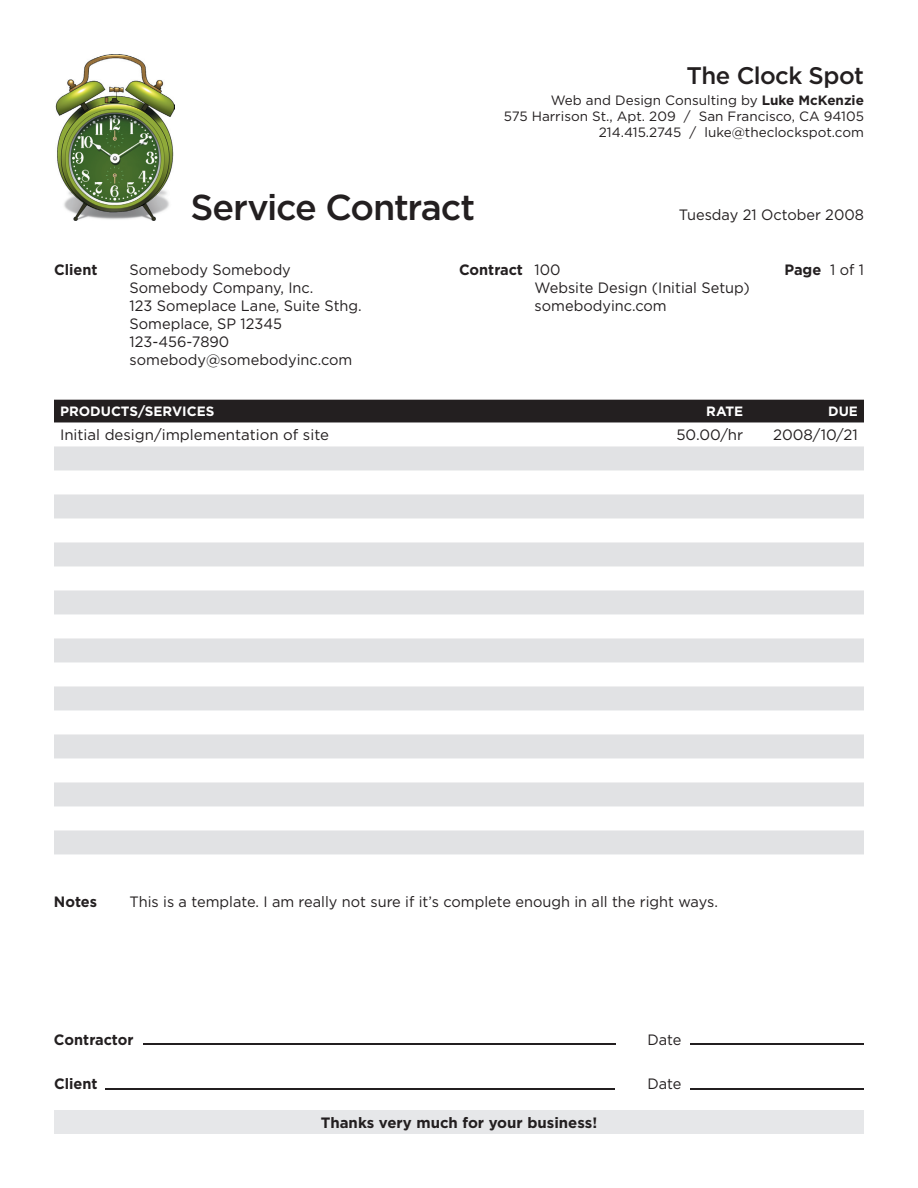
<style>
.page{position:relative;width:918px;height:1188px;background:#fff}
.page>*{position:absolute;margin:0;border:0;box-sizing:border-box;transform-origin:0 0}
.t1{font:500 36px "Gotham";letter-spacing:-.035em;color:#231f20}
.t2{font:500 24px "Gotham";letter-spacing:-.025em;color:#231f20}
.t3{font:15px/18px "Gotham";color:#231f20}
.t4{font:700 15px "Gotham";color:#231f20}
.t5{font:13.5px/16.2px "Gotham";color:#231f20;text-align:right}
.t6{font:700 13.5px "Gotham";color:#fff}
.s1{font-weight:700}
.s2{font-weight:400}
</style>
<div class="page">
<div style="left:54px;top:400px;width:810px;height:22px;background:#231f20"></div>
<svg style="left:54px;top:446px;width:810px;height:408px;fill:#e1e2e4"></svg>
<div style="left:54px;top:1110px;width:810px;height:24px;background:#e6e7e9"></div>
<img style="left:55px;top:54px;width:120px;height:167px">
<hr style="left:143px;top:1044px;width:472px;height:1px;background:#231f20">
<hr style="left:691px;top:1044px;width:173px;height:1px;background:#231f20">
<hr style="left:106px;top:1088px;width:509px;height:2px;background:#231f20">
<hr style="left:691px;top:1088px;width:173px;height:2px;background:#231f20">
<h2 class="t2" style="left:687px;top:59px;width:179px">The Clock Spot</h2>
<h1 class="t1" style="left:190px;top:183px;width:286px">Service Contract</h1>
<p class="t5" style="left:504px;top:92px;width:362px">Web and Design Consulting by <span class="s1">Luke McKenzie<br></span>575 Harrison St., Apt. 209 / San Francisco, CA 94105<br>214.415.2745 / luke@theclockspot.com</p>
<p class="t3" style="left:679px;top:205px;width:187px">Tuesday 21 October 2008</p>
<p class="t4" style="left:459px;top:260px;width:103px">Contract <span class="s2">100</span></p>
<p class="t4" style="left:784px;top:260px;width:81px">Page <span class="s2">1 of 1</span></p>
<p class="t3" style="left:535px;top:279px;width:217px">Website Design (Initial Setup) somebodyinc.com</p>
<p class="t4" style="left:54px;top:260px;width:45px">Client</p>
<p class="t3" style="left:130px;top:261px;width:234px">Somebody Somebody<br>Somebody Company, Inc.<br>123 Someplace Lane, Suite Sthg.<br>Someplace, SP 12345<br>123-456-7890 somebody@somebodyinc.com</p>
<p class="t6" style="left:60px;top:403px;width:156px">PRODUCTS/SERVICES</p>
<p class="t6" style="left:706px;top:403px;width:39px">RATE</p>
<p class="t6" style="left:828px;top:403px;width:31px">DUE</p>
<p class="t3" style="left:60px;top:426px;width:271px">Initial design/implementation of site</p>
<p class="t3" style="left:676px;top:426px;width:68px">50.00/hr</p>
<p class="t3" style="left:773px;top:426px;width:86px">2008/10/21</p>
<p class="t4" style="left:54px;top:891px;width:45px">Notes</p>
<p class="t3" style="left:130px;top:892px;width:590px">This is a template. I am really not sure if it’s complete enough in all the right ways.</p>
<p class="t4" style="left:54px;top:1029px;width:81px">Contractor</p>
<p class="t3" style="left:648px;top:1030px;width:36px">Date</p>
<p class="t4" style="left:54px;top:1074px;width:45px">Client</p>
<p class="t3" style="left:648px;top:1075px;width:36px">Date</p>
<p class="t4" style="left:321px;top:1113px;width:278px">Thanks very much for your business!</p>
</div>
